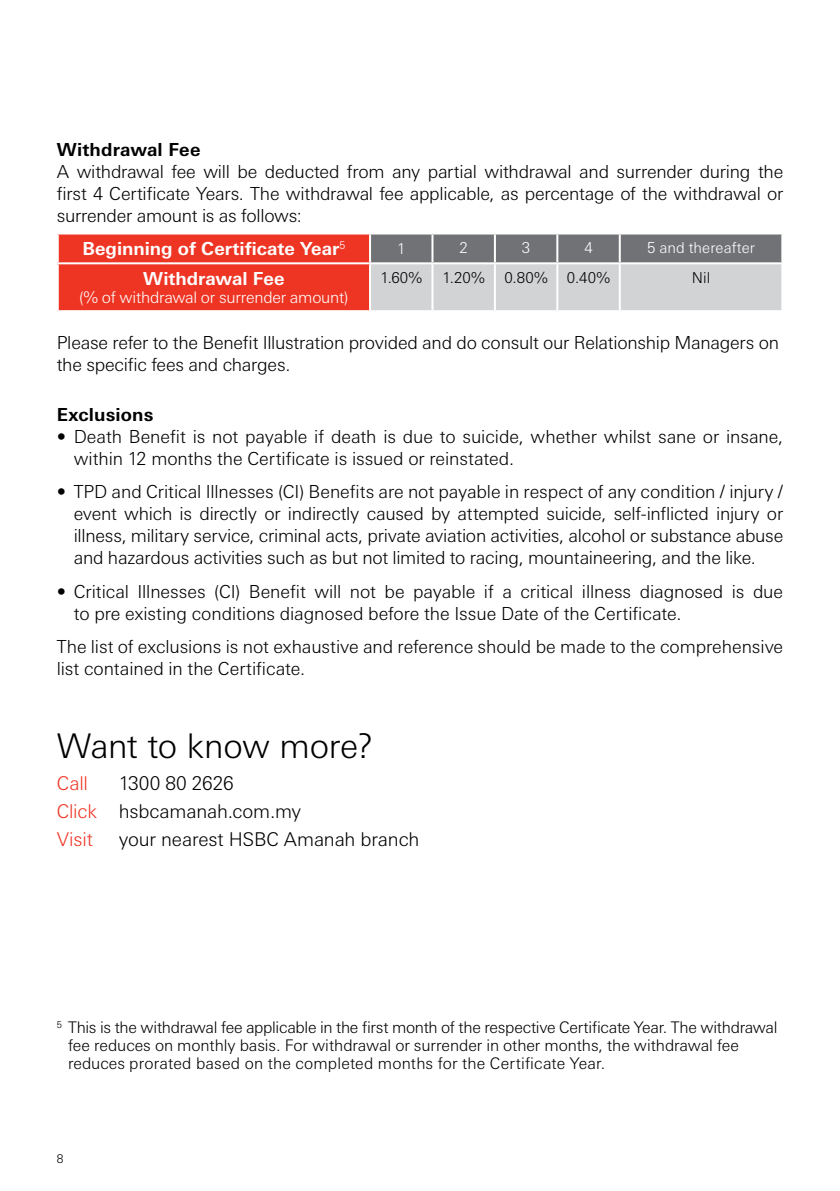
<style>
.page{position:relative;width:840px;height:1191px;background:#fff}
.page>*{position:absolute;margin:0;border:0;box-sizing:border-box;transform-origin:0 0}
.t1{font:300 34px "Univers Nextfor HSBC";letter-spacing:-.015em;color:#000}
.t2{font:300 19px/28px "Univers Nextfor HSBC";letter-spacing:-.01em;color:#000}
.t3{font:300 19px "Univers Nextfor HSBC";color:#ee3524}
.t4{font:300 18px/22px "Univers Nextfor HSBC";letter-spacing:-.01em;color:#000}
.t5{font:700 18px "Univers Nextfor HSBC";color:#fff}
.t6{font:700 18px "Univers Nextfor HSBC";letter-spacing:.01em;color:#000}
.t7{font:300 16px/18px "Univers Nextfor HSBC";letter-spacing:-.005em;color:#000}
.t8{font:300 16px "Univers Nextfor HSBC";letter-spacing:-.015em;color:#fff}
.t9{font:300 15px "Univers Nextfor HSBC";color:#000}
.t10{font:300 15px "Univers Nextfor HSBC";letter-spacing:.005em;color:#fff}
.t11{font:300 12px "Univers Nextfor HSBC";color:#000}
.s1{color:#ee3524}
</style>
<div class="page">
<div style="left:58px;top:233px;width:312px;height:30px;background:#ee3524"></div>
<div style="left:58px;top:263px;width:312px;height:48px;background:#ee3524"></div>
<svg style="left:371px;top:234px;width:409px;height:76px;background:#aeb0b1"></svg>
<hr style="left:57px;top:232px;width:313px;height:2px;background:#fff">
<hr style="left:57px;top:234px;width:2px;height:28px;background:#fff">
<hr style="left:369px;top:234px;width:2px;height:28px;background:#fff">
<hr style="left:431px;top:234px;width:2px;height:28px;background:#fff">
<hr style="left:493px;top:234px;width:2px;height:28px;background:#fff">
<hr style="left:556px;top:234px;width:2px;height:28px;background:#fff">
<hr style="left:618px;top:234px;width:2px;height:28px;background:#fff">
<hr style="left:57px;top:262px;width:313px;height:2px;background:#fff">
<hr style="left:57px;top:264px;width:2px;height:46px;background:#fff">
<hr style="left:57px;top:310px;width:313px;height:2px;background:#fff">
<hr style="left:370px;top:262px;width:62px;height:2px;background:#fff">
<hr style="left:369px;top:264px;width:2px;height:46px;background:#fff">
<hr style="left:432px;top:262px;width:62px;height:2px;background:#fff">
<hr style="left:431px;top:264px;width:2px;height:46px;background:#fff">
<hr style="left:494px;top:262px;width:63px;height:2px;background:#fff">
<hr style="left:493px;top:264px;width:2px;height:46px;background:#fff">
<hr style="left:557px;top:262px;width:62px;height:2px;background:#fff">
<hr style="left:556px;top:264px;width:2px;height:46px;background:#fff">
<hr style="left:619px;top:262px;width:163px;height:2px;background:#fff">
<hr style="left:618px;top:264px;width:2px;height:46px;background:#fff">
<p class="t6" style="left:57px;top:136px;width:145px">Withdrawal Fee</p>
<p class="t4" style="left:57px;top:159px;width:727px;text-align:justify">A withdrawal fee will be deducted from any partial withdrawal and surrender during the first 4 Certificate Years. The withdrawal fee applicable, as percentage of the withdrawal or surrender amount is as follows:</p>
<p class="t5" style="left:82px;top:236px;width:264px">Beginning of Certificate Year<sup>5</sup></p>
<p class="t10" style="left:397px;top:238px;width:10px">1</p>
<p class="t10" style="left:459px;top:237px;width:10px">2</p>
<p class="t10" style="left:521px;top:237px;width:10px">3</p>
<p class="t10" style="left:584px;top:237px;width:10px">4</p>
<p class="t10" style="left:646px;top:237px;width:109px">5 and thereafter</p>
<p class="t5" style="left:143px;top:266px;width:143px">Withdrawal Fee</p>
<p class="t8" style="left:79px;top:286px;width:271px">(% of withdrawal or surrender amount)</p>
<p class="t9" style="left:380px;top:267px;width:43px">1.60%</p>
<p class="t9" style="left:442px;top:267px;width:44px">1.20%</p>
<p class="t9" style="left:504px;top:267px;width:45px">0.80%</p>
<p class="t9" style="left:566px;top:267px;width:45px">0.40%</p>
<p class="t9" style="left:691px;top:267px;width:20px">Nil</p>
<p class="t4" style="left:57px;top:330px;width:723px">Please refer to the Benefit Illustration provided and do consult our Relationship Managers on the specific fees and charges.</p>
<p class="t6" style="left:57px;top:402px;width:98px">Exclusions</p>
<p class="t4" style="left:74px;top:424px;width:710px;text-indent:-17px">• Death Benefit is not payable if death is due to suicide, whether whilst sane or insane, within 12 months the Certificate is issued or reinstated.</p>
<p class="t4" style="left:74px;top:479px;width:710px;text-align:justify;text-indent:-17px">• TPD and Critical Illnesses (CI) Benefits are not payable in respect of any condition / injury / event which is directly or indirectly caused by attempted suicide, self-inflicted injury or illness, military service, criminal acts, private aviation activities, alcohol or substance abuse and hazardous activities such as but not limited to racing, mountaineering, and the like.</p>
<p class="t4" style="left:74px;top:579px;width:710px;text-indent:-17px">• Critical Illnesses (CI) Benefit will not be payable if a critical illness diagnosed is due to pre existing conditions diagnosed before the Issue Date of the Certificate.</p>
<p class="t4" style="left:57px;top:634px;width:727px">The list of exclusions is not exhaustive and reference should be made to the comprehensive list contained in the Certificate.</p>
<h1 class="t1" style="left:57px;top:721px;width:317px">Want to know more?</h1>
<p class="t2" style="left:57px;top:768px;width:246px;text-indent:62px">1300 80 2626<br><span class="s1">Click</span> hsbcamanah.com.my<br><span class="s1">Visit</span></p>
<p class="t3" style="left:57px;top:770px;width:33px">Call</p>
<p class="t2" style="left:119px;top:824px;width:302px">your nearest HSBC Amanah branch</p>
<p class="t7" style="left:68px;top:1017px;width:710px;text-indent:-11px"><sup>5</sup> This is the withdrawal fee applicable in the first month of the respective Certificate Year. The withdrawal fee reduces on monthly basis. For withdrawal or surrender in other months, the withdrawal fee reduces prorated based on the completed months for the Certificate Year.</p>
<p class="t11" style="left:57px;top:1149px;width:8px">8</p>
</div>
